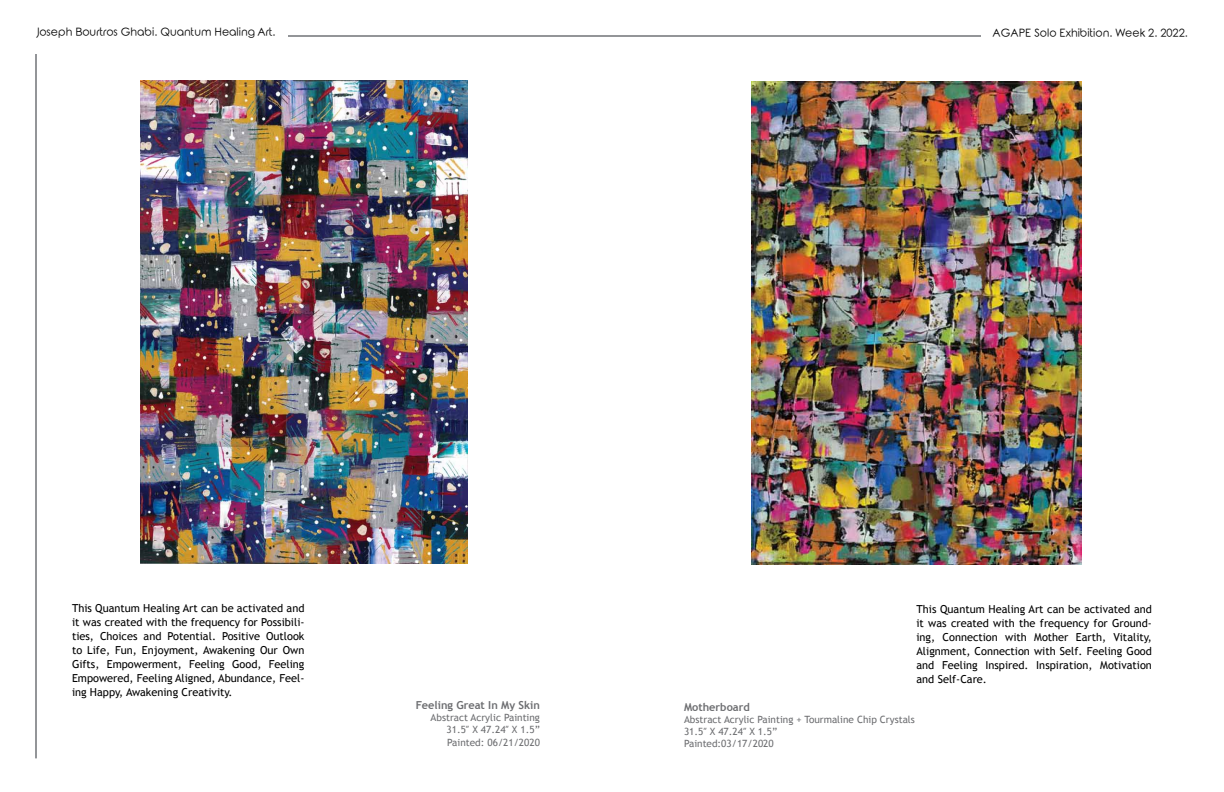
<style>
.page{position:relative;width:1224px;height:792px;background:#fff}
.page>*{position:absolute;margin:0;border:0;box-sizing:border-box;transform-origin:0 0}
.t1{font:11px/14px "Trebuchet MS";color:#000;text-align:justify}
.t2{font:11px "Rounded Elegance";color:#000}
.t3{font:700 11px "Trebuchet MS";color:#6d6e71}
.t4{font:10px/12px "Trebuchet MS";color:#6d6e71}
</style>
<div class="page">
<hr style="left:35px;top:54px;width:2px;height:704px;background:#939598">
<hr style="left:288px;top:35px;width:693px;height:2px;background:#939598">
<img style="left:141px;top:81px;width:327px;height:482px">
<img style="left:752px;top:81px;width:330px;height:483px">
<p class="t2" style="left:36px;top:26px;width:241px">Joseph Bourtros Ghabi. Quantum Healing Art.</p>
<p class="t2" style="left:993px;top:27px;width:197px">AGAPE Solo Exhibition. Week 2. 2022.</p>
<p class="t1" style="left:72px;top:601px;width:234px">This Quantum Healing Art can be activated and it was created with the frequency for Possibili&shy;ties, Choices and Potential. Positive Outlook to Life, Fun, Enjoyment, Awakening Our Own Gifts, Empowerment, Feeling Good, Feeling Empowered, Feeling Aligned, Abundance, Feel&shy;ing Happy, Awakening Creativity.</p>
<p class="t1" style="left:917px;top:602px;width:237px">This Quantum Healing Art can be activated and it was created with the frequency for Ground&shy;ing, Connection with Mother Earth, Vitality, Alignment, Connection with Self. Feeling Good and Feeling Inspired. Inspiration, Motivation and Self-Care.</p>
<p class="t3" style="left:416px;top:698px;width:125px">Feeling Great In My Skin</p>
<p class="t4" style="left:431px;top:712px;width:111px;text-align:right">Abstract Acrylic Painting<br>31.5″ X 47.24″ X 1.5”</p>
<p class="t4" style="left:447px;top:737px;width:94px">Painted: 06/21/2020</p>
<p class="t3" style="left:684px;top:700px;width:67px">Motherboard</p>
<p class="t4" style="left:684px;top:714px;width:232px">Abstract Acrylic Painting + Tourmaline Chip Crystals<br>31.5″ X 47.24″ X 1.5”<br>Painted:03/17/2020</p>
</div>
